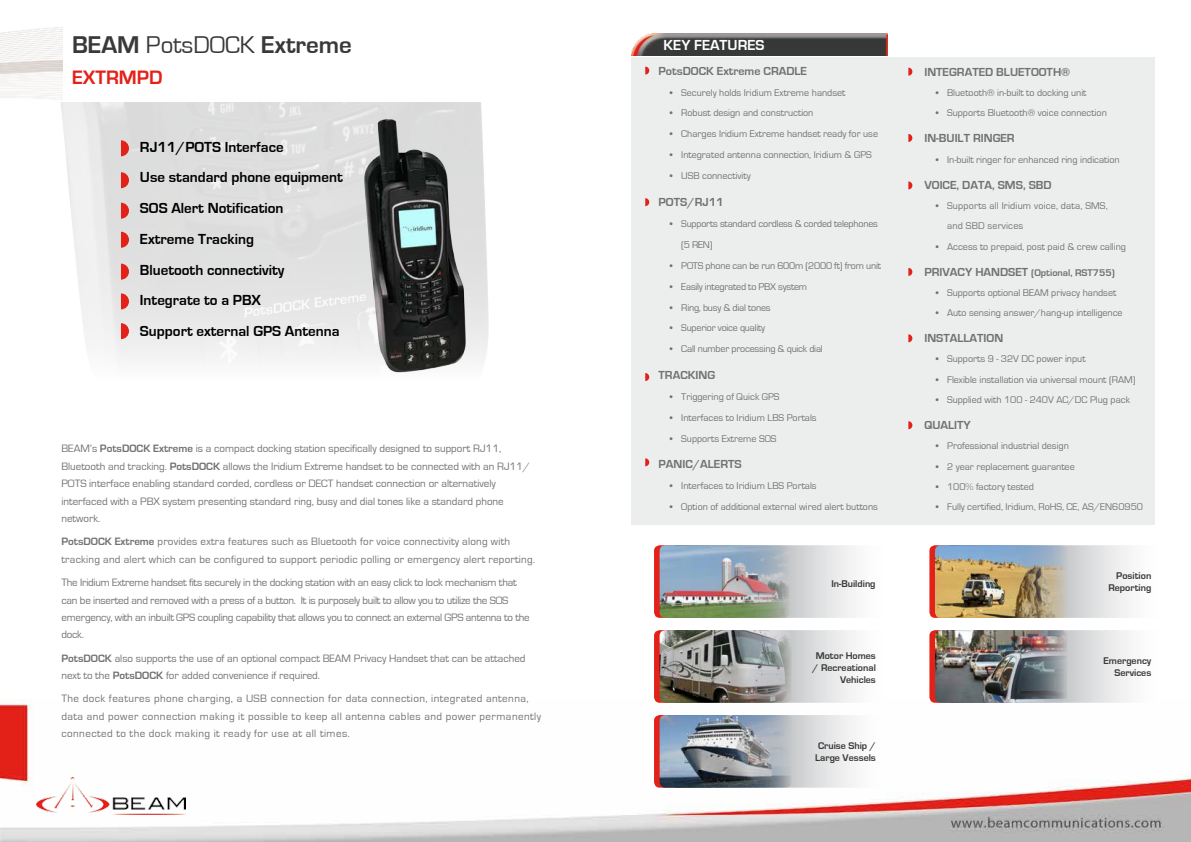
<style>
.page{position:relative;width:1191px;height:842px;background:#fff}
.page>*{position:absolute;margin:0;border:0;box-sizing:border-box;transform-origin:0 0}
.t1{font:700 25px "Eurostile";color:#393939}
.t2{font:700 20px "Eurostile";color:#e32119}
.t3{font:700 15px/30.7px "Eurostile";color:#000}
.t4{font:700 15px "Eurostile";color:#fff}
.t5{font:700 12px "Eurostile";color:#707172}
.t6{font:11px/17.5px "Eurostile";color:#707172}
.t7{font:11px/17.5px "Eurostile";letter-spacing:-.02em;color:#707172}
.t8{font:11px/17.5px "Eurostile";letter-spacing:.04em;color:#707172}
.t9{font:11px/17.5px "Eurostile";letter-spacing:.02em;color:#707172}
.t10{font:10px "Eurostile";color:#707172}
.t11{font:10px/20.9px "Eurostile";letter-spacing:-.02em;color:#707172}
.t12{font:700 10px/12px "Eurostile";color:#393939;text-align:right}
.t13{font:10px/20.3px "Eurostile";letter-spacing:.02em;color:#707172}
.t14{font:700 10px "Eurostile";color:#707172}
.s1{font-weight:400}
.s2{font-weight:700}
.s3{font-size:12px}
</style>
<div class="page">
<img style="left:0;top:699px;width:1191px;height:143px">
<div style="left:631px;top:57px;width:524px;height:467px;background:#eceded"></div>
<img style="left:60px;top:103px;width:429px;height:260px">
<img style="left:631px;top:34px;width:256px;height:22px">
<img style="left:36px;top:778px;width:149px;height:36px">
<svg style="left:929px;top:545px;width:201px;height:73px"></svg>
<img style="left:935px;top:545px;width:132px;height:73px">
<svg style="left:645px;top:67px;width:4px;height:8px"></svg>
<svg style="left:645px;top:458px;width:4px;height:8px"></svg>
<svg style="left:645px;top:198px;width:4px;height:8px"></svg>
<svg style="left:645px;top:373px;width:4px;height:8px"></svg>
<svg style="left:908px;top:421px;width:4px;height:8px"></svg>
<svg style="left:908px;top:68px;width:4px;height:8px"></svg>
<svg style="left:908px;top:134px;width:4px;height:8px"></svg>
<svg style="left:908px;top:268px;width:4px;height:8px"></svg>
<svg style="left:908px;top:181px;width:4px;height:8px"></svg>
<svg style="left:908px;top:334px;width:4px;height:8px"></svg>
<svg style="left:654px;top:630px;width:233px;height:73px"></svg>
<img style="left:659px;top:630px;width:132px;height:73px">
<svg style="left:654px;top:545px;width:201px;height:73px"></svg>
<img style="left:659px;top:545px;width:131px;height:73px">
<svg style="left:654px;top:715px;width:233px;height:73px"></svg>
<img style="left:659px;top:715px;width:132px;height:73px">
<img style="left:352px;top:117px;width:127px;height:256px">
<svg style="left:929px;top:630px;width:233px;height:73px"></svg>
<img style="left:935px;top:630px;width:132px;height:73px">
<svg style="left:121px;top:323px;width:8px;height:16px"></svg>
<svg style="left:121px;top:293px;width:8px;height:16px"></svg>
<svg style="left:121px;top:264px;width:8px;height:16px"></svg>
<svg style="left:121px;top:232px;width:8px;height:16px"></svg>
<svg style="left:121px;top:203px;width:8px;height:16px"></svg>
<svg style="left:121px;top:172px;width:8px;height:16px"></svg>
<svg style="left:121px;top:140px;width:8px;height:16px"></svg>
<h1 class="t1" style="left:72px;top:31px;width:281px">BEAM <span class="s1">PotsDOCK</span> Extreme</h1>
<h2 class="t2" style="left:72px;top:67px;width:92px">EXTRMPD</h2>
<h3 class="t3" style="left:140px;top:132px;width:204px">RJ11/POTS Interface<br>Use standard phone equipment<br>SOS Alert Notification<br>Extreme Tracking<br>Bluetooth connectivity<br>Integrate to a PBX<br>Support external GPS Antenna</h3>
<p class="t6" style="left:61px;top:440px;width:470px">BEAM’s <span class="s2">PotsDOCK Extreme</span> is a compact docking station specifically designed to support RJ11, Bluetooth and tracking. <span class="s2">PotsDOCK</span> allows the Iridium Extreme handset to be connected with an RJ11/ POTS interface enabling standard corded, cordless or DECT handset connection or alternatively interfaced with a PBX system presenting standard ring, busy and dial tones like a standard phone network.</p>
<p class="t9" style="left:61px;top:533px;width:475px"><span class="s2">PotsDOCK Extreme</span> provides extra features such as Bluetooth for voice connectivity along with tracking and alert which can be configured to support periodic polling or emergency alert reporting.</p>
<p class="t7" style="left:61px;top:574px;width:470px">The Iridium Extreme handset fits securely in the docking station with an easy click to lock mechanism that can be inserted and removed with a press of a button. It is purposely built to allow you to utilize the SOS emergency, with an inbuilt GPS coupling capability that allows you to connect an external GPS antenna to the dock.</p>
<p class="t6" style="left:61px;top:649px;width:465px"><span class="s2">PotsDOCK</span> also supports the use of an optional compact BEAM Privacy Handset that can be attached next to the <span class="s2">PotsDOCK</span> for added convenience if required.</p>
<p class="t8" style="left:61px;top:690px;width:481px">The dock features phone charging, a USB connection for data connection, integrated antenna, data and power connection making it possible to keep all antenna cables and power permanently connected to the dock making it ready for use at all times.</p>
<h3 class="t4" style="left:663px;top:37px;width:102px">KEY FEATURES</h3>
<p class="t5" style="left:658px;top:64px;width:150px">PotsDOCK Extreme CRADLE</p>
<p class="t10" style="left:670px;top:87px;width:177px">• Securely holds Iridium Extreme handset</p>
<p class="t10" style="left:670px;top:108px;width:145px">• Robust design and construction</p>
<p class="t10" style="left:670px;top:129px;width:210px">• Charges Iridium Extreme handset ready for use</p>
<p class="t10" style="left:670px;top:150px;width:203px">• Integrated antenna connection, Iridium &amp; GPS</p>
<p class="t10" style="left:670px;top:171px;width:82px">• USB connectivity</p>
<p class="t5" style="left:658px;top:195px;width:67px">POTS/RJ11</p>
<p class="t11" style="left:681px;top:213px;width:198px;text-indent:-11px">• Supports standard cordless &amp; corded telephones (5 REN)</p>
<p class="t11" style="left:670px;top:255px;width:212px">• POTS phone can be run 600m (2000 ft) from unit</p>
<p class="t11" style="left:670px;top:276px;width:139px">• Easily integrated to PBX system</p>
<p class="t11" style="left:670px;top:297px;width:102px">• Ring, busy &amp; dial tones</p>
<p class="t11" style="left:670px;top:318px;width:97px">• Superior voice quality</p>
<p class="t11" style="left:670px;top:339px;width:154px">• Call number processing &amp; quick dial</p>
<p class="t5" style="left:658px;top:368px;width:58px">TRACKING</p>
<p class="t10" style="left:670px;top:391px;width:111px">• Triggering of Quick GPS</p>
<p class="t10" style="left:670px;top:412px;width:148px">• Interfaces to Iridium LBS Portals</p>
<p class="t10" style="left:670px;top:433px;width:108px">• Supports Extreme SOS</p>
<p class="t5" style="left:658px;top:458px;width:85px">PANIC/ALERTS</p>
<p class="t10" style="left:670px;top:481px;width:148px">• Interfaces to Iridium LBS Portals</p>
<p class="t10" style="left:670px;top:502px;width:209px">• Option of additional external wired alert buttons</p>
<p class="t12" style="left:831px;top:578px;width:46px">In-Building</p>
<p class="t12" style="left:812px;top:650px;width:65px">Motor Homes / Recreational<br>Vehicles</p>
<p class="t12" style="left:815px;top:740px;width:62px;text-align:left">Cruise Ship /<br>Large Vessels</p>
<p class="t5" style="left:924px;top:65px;width:147px">INTEGRATED BLUETOOTH®</p>
<p class="t10" style="left:935px;top:87px;width:152px">• Bluetooth® in-built to docking unit</p>
<p class="t10" style="left:935px;top:108px;width:173px">• Supports Bluetooth® voice connection</p>
<p class="t5" style="left:924px;top:132px;width:92px">IN-BUILT RINGER</p>
<p class="t10" style="left:935px;top:154px;width:185px">• In-built ringer for enhanced ring indication</p>
<p class="t5" style="left:924px;top:178px;width:129px">VOICE, DATA, SMS, SBD</p>
<p class="t13" style="left:947px;top:196px;width:162px;text-indent:-11px">• Supports all Iridium voice, data, SMS, and SBD services</p>
<p class="t10" style="left:935px;top:241px;width:192px">• Access to prepaid, post paid &amp; crew calling</p>
<p class="t14" style="left:924px;top:267px;width:192px"><span class="s3">PRIVACY HANDSET</span> (Optional, RST755)</p>
<p class="t10" style="left:935px;top:287px;width:182px">• Supports optional BEAM privacy handset</p>
<p class="t10" style="left:935px;top:307px;width:188px">• Auto sensing answer/hang-up intelligence</p>
<p class="t5" style="left:924px;top:332px;width:80px">INSTALLATION</p>
<p class="t10" style="left:935px;top:354px;width:151px">• Supports 9 - 32V DC power input</p>
<p class="t10" style="left:935px;top:374px;width:201px">• Flexible installation via universal mount (RAM)</p>
<p class="t10" style="left:935px;top:394px;width:196px">• Supplied with 100 - 240V AC/DC Plug pack</p>
<p class="t5" style="left:924px;top:419px;width:48px">QUALITY</p>
<p class="t10" style="left:935px;top:441px;width:135px">• Professional industrial design</p>
<p class="t10" style="left:935px;top:461px;width:140px">• 2 year replacement guarantee</p>
<p class="t10" style="left:935px;top:481px;width:100px">• 100% factory tested</p>
<p class="t10" style="left:935px;top:502px;width:209px">• Fully certified, Iridium, RoHS, CE, AS/EN60950</p>
<p class="t12" style="left:1108px;top:570px;width:44px">Position<br>Reporting</p>
<p class="t12" style="left:1103px;top:655px;width:49px">Emergency<br>Services</p>
</div>
